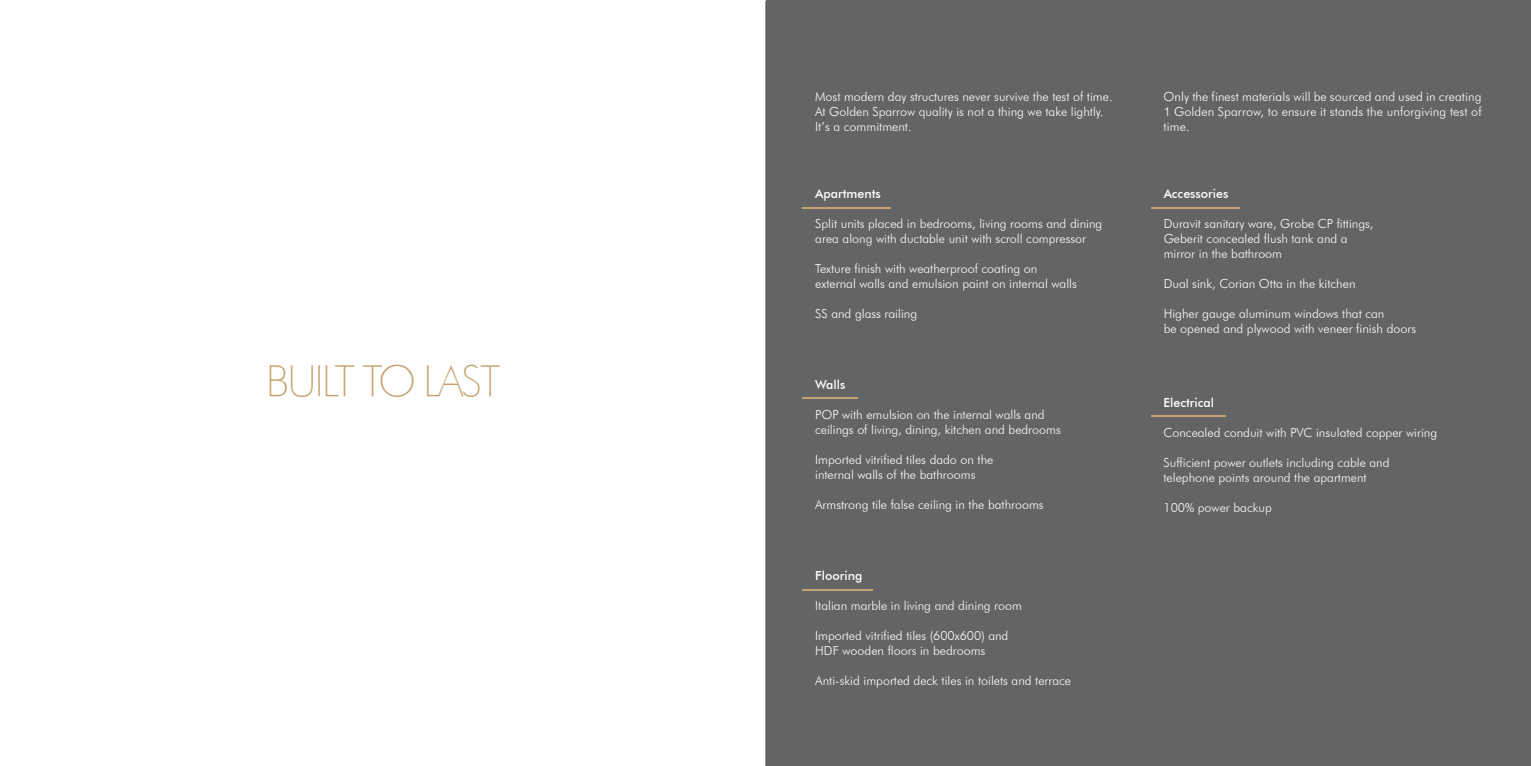
<style>
.page{position:relative;width:1531px;height:766px;background:#fff}
.page>*{position:absolute;margin:0;border:0;box-sizing:border-box;transform-origin:0 0}
.t1{font:100 45px "Futura";letter-spacing:-.05em;color:#c4a26e}
.t2{font:300 12.5px/15px "Futura BT";color:#fff}
.t3{font:500 12.5px "Futura BT";color:#fff}
.s1{font-family:"Helvetica"}
</style>
<div class="page">
<div style="left:765px;top:0;width:765px;height:765px;background:#636466"></div>
<hr style="left:802px;top:207px;width:88px;height:1px;background:#c4a26e">
<hr style="left:1151px;top:207px;width:88px;height:1px;background:#c4a26e">
<hr style="left:1151px;top:415px;width:75px;height:2px;background:#c4a26e">
<hr style="left:802px;top:397px;width:56px;height:1px;background:#c4a26e">
<hr style="left:802px;top:589px;width:71px;height:1px;background:#c4a26e">
<h1 class="t1" style="left:265px;top:354px;width:237px">BUILT TO LAST</h1>
<p class="t2" style="left:815px;top:89px;width:299px">Most modern day structures never survive the test of time.<br>At Golden Sparrow quality is not a thing we take lightly.<br>It’s a commitment.</p>
<p class="t2" style="left:1163px;top:89px;width:319px;text-align:justify">Only the finest materials will be sourced and used in creating <span class="s1">1</span> Golden Sparrow, to ensure it stands the unforgiving test of time.</p>
<p class="t3" style="left:815px;top:185px;width:67px">Apartments</p>
<p class="t2" style="left:815px;top:215px;width:288px">Split units placed in bedrooms, living rooms and dining area along with ductable unit with scroll compressor</p>
<p class="t2" style="left:815px;top:260px;width:263px">Texture finish with weatherproof coating on external walls and emulsion paint on internal walls</p>
<p class="t2" style="left:815px;top:305px;width:103px">SS and glass railing</p>
<p class="t3" style="left:815px;top:376px;width:32px">Walls</p>
<p class="t2" style="left:815px;top:406px;width:247px">POP with emulsion on the internal walls and ceilings of living, dining, kitchen and bedrooms</p>
<p class="t2" style="left:815px;top:451px;width:180px">Imported vitrified tiles dado on the internal walls of the bathrooms</p>
<p class="t2" style="left:815px;top:496px;width:230px">Armstrong tile false ceiling in the bathrooms</p>
<p class="t3" style="left:815px;top:567px;width:49px">Flooring</p>
<p class="t2" style="left:815px;top:597px;width:208px">Italian marble in living and dining room</p>
<p class="t2" style="left:815px;top:627px;width:195px">Imported vitrified tiles (600x600) and<br>HDF wooden floors in bedrooms</p>
<p class="t2" style="left:815px;top:672px;width:257px">Anti-skid imported deck tiles in toilets and terrace</p>
<p class="t3" style="left:1163px;top:185px;width:66px">Accessories</p>
<p class="t2" style="left:1163px;top:215px;width:211px">Duravit sanitary ware, Grobe CP fittings,<br>Geberit concealed flush tank and a mirror in the bathroom</p>
<p class="t2" style="left:1163px;top:275px;width:193px">Dual sink, Corian Otta in the kitchen</p>
<p class="t2" style="left:1163px;top:305px;width:254px">Higher gauge aluminum windows that can<br>be opened and plywood with veneer finish doors</p>
<p class="t3" style="left:1163px;top:395px;width:52px">Electrical</p>
<p class="t2" style="left:1163px;top:425px;width:275px">Concealed conduit with PVC insulated copper wiring</p>
<p class="t2" style="left:1163px;top:455px;width:227px">Sufficient power outlets including cable and telephone points around the apartment</p>
<p class="t2" style="left:1163px;top:500px;width:110px">100% power backup</p>
</div>
